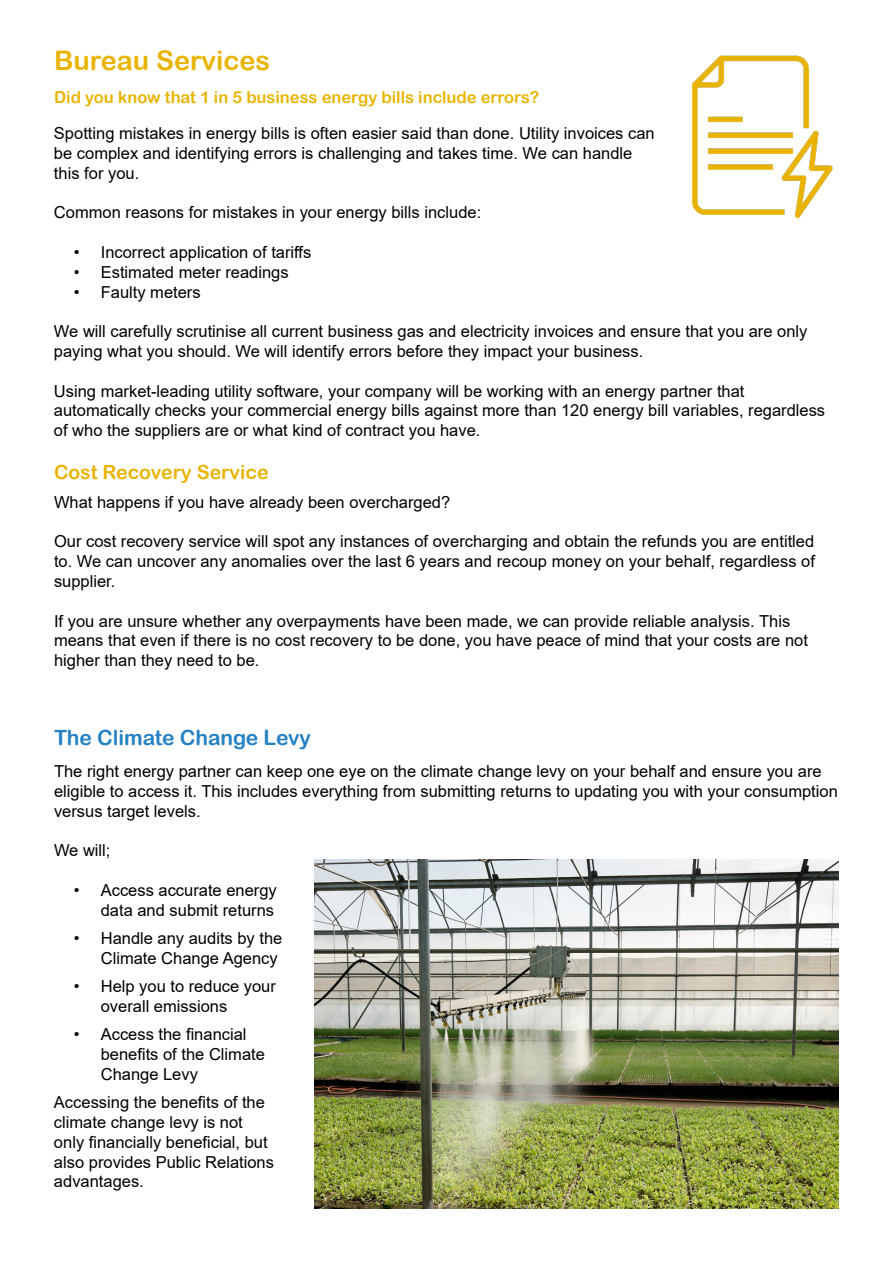
<style>
.page{position:relative;width:893px;height:1263px;background:#fff}
.page>*{position:absolute;margin:0;border:0;box-sizing:border-box;transform-origin:0 0}
.t1{font:27px "Arial Rounded MT Bold";color:#e9b400}
.t2{font:21px "Arial Rounded MT Bold";color:#2581c4}
.t3{font:19.5px "Arial Rounded MT Bold";color:#e9b400}
.t4{font:16.5px/19.8px "Arial";color:#000}
.t5{font:16.5px "Arial Rounded MT Bold";color:#e9b400}
</style>
<div class="page">
<img style="left:692px;top:55px;width:141px;height:163px">
<img style="left:314px;top:859px;width:525px;height:350px">
<h1 class="t1" style="left:54px;top:45px;width:218px">Bureau Services</h1>
<p class="t5" style="left:54px;top:87px;width:487px">Did you know that 1 in 5 business energy bills include errors?</p>
<p class="t4" style="left:54px;top:123px;width:602px">Spotting mistakes in energy bills is often easier said than done. Utility invoices can be complex and identifying errors is challenging and takes time. We can handle this for you.</p>
<p class="t4" style="left:54px;top:203px;width:429px">Common reasons for mistakes in your energy bills include:</p>
<p class="t4" style="left:74px;top:242px;width:239px">• Incorrect application of tariffs</p>
<p class="t4" style="left:74px;top:262px;width:216px">• Estimated meter readings</p>
<p class="t4" style="left:74px;top:282px;width:128px">• Faulty meters</p>
<p class="t4" style="left:54px;top:321px;width:755px">We will carefully scrutinise all current business gas and electricity invoices and ensure that you are only paying what you should. We will identify errors before they impact your business.</p>
<p class="t4" style="left:54px;top:381px;width:773px">Using market-leading utility software, your company will be working with an energy partner that automatically checks your commercial energy bills against more than 120 energy bill variables, regardless of who the suppliers are or what kind of contract you have.</p>
<p class="t3" style="left:54px;top:461px;width:216px">Cost Recovery Service</p>
<p class="t4" style="left:54px;top:492px;width:398px">What happens if you have already been overcharged?</p>
<p class="t4" style="left:54px;top:531px;width:762px;text-align:justify">Our cost recovery service will spot any instances of overcharging and obtain the refunds you are entitled to. We can uncover any anomalies over the last 6 years and recoup money on your behalf, regardless of supplier.</p>
<p class="t4" style="left:54px;top:611px;width:755px">If you are unsure whether any overpayments have been made, we can provide reliable analysis. This means that even if there is no cost recovery to be done, you have peace of mind that your costs are not higher than they need to be.</p>
<p class="t2" style="left:54px;top:725px;width:259px">The Climate Change Levy</p>
<p class="t4" style="left:54px;top:761px;width:785px">The right energy partner can keep one eye on the climate change levy on your behalf and ensure you are eligible to access it. This includes everything from submitting returns to updating you with your consumption versus target levels.</p>
<p class="t4" style="left:54px;top:840px;width:58px">We will;</p>
<p class="t4" style="left:74px;top:880px;width:205px;text-align:right">• Access accurate energy data and submit returns</p>
<p class="t4" style="left:74px;top:928px;width:210px;text-align:right">• Handle any audits by the<br>Climate Change Agency</p>
<p class="t4" style="left:101px;top:976px;width:177px;text-indent:-27px">• Help you to reduce your overall emissions</p>
<p class="t4" style="left:101px;top:1024px;width:166px;text-indent:-27px">• Access the financial benefits of the Climate<br>Change Levy</p>
<p class="t4" style="left:54px;top:1092px;width:222px">Accessing the benefits of the climate change levy is not only financially beneficial, but also provides Public Relations advantages.</p>
</div>
